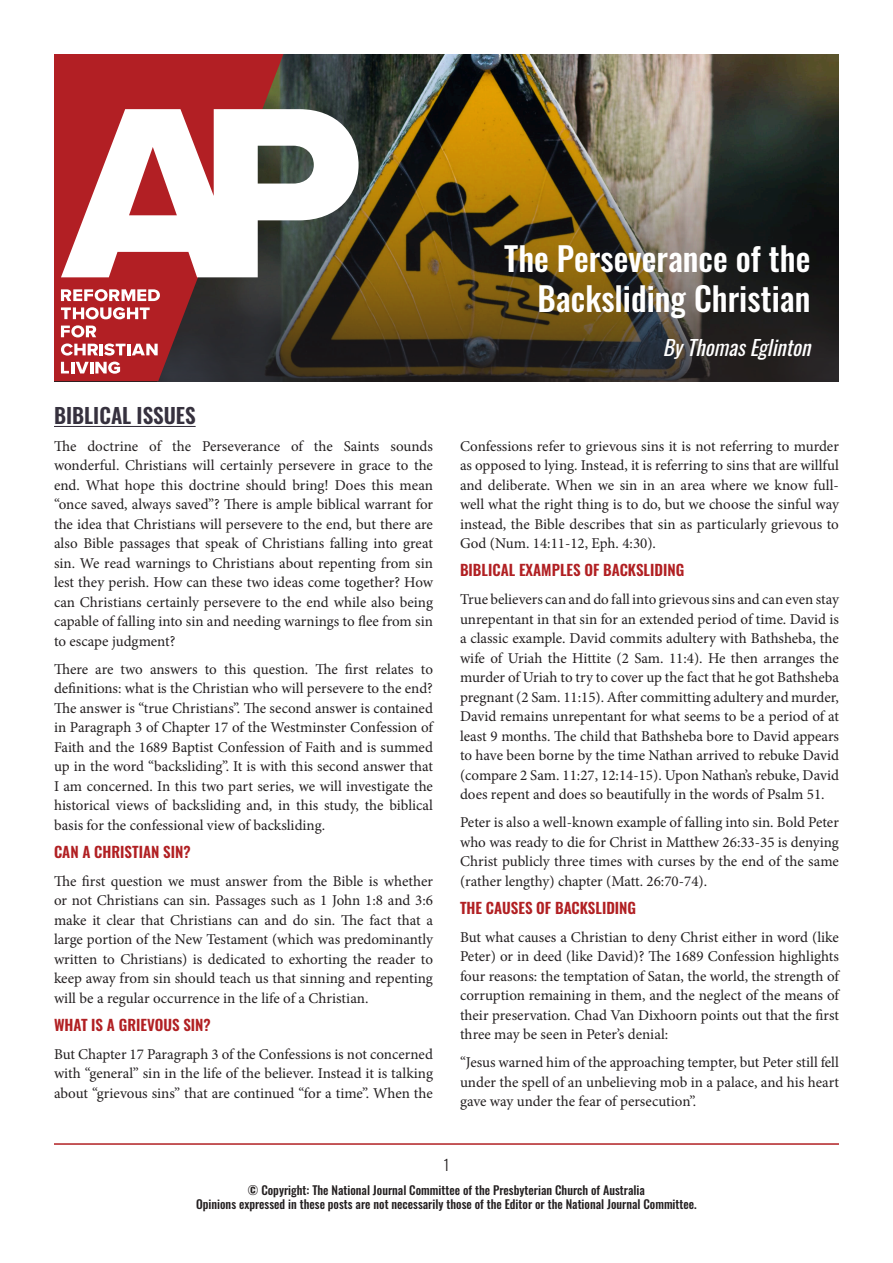
<style>
.page{position:relative;width:893px;height:1263px;background:#fff}
.page>*{position:absolute;margin:0;border:0;box-sizing:border-box;transform-origin:0 0}
.t1{font:500 33px/39.6px "Oswald";color:#fff;text-align:right}
.t2{font:italic 21px "Oswald";color:#fff}
.t3{font:600 21px "Oswald";color:#36313e}
.t4{font:15px/19.5px "Minion Pro";color:#231f20;text-align:justify}
.t5{font:600 15px "Oswald";color:#b12023}
.t6{font:300 15px "Oswald";color:#231f20}
.t7{font:500 12px "Oswald";color:#231f20}
</style>
<div class="page">
<img style="left:283px;top:54px;width:556px;height:327px">
<svg style="left:54px;top:54px;width:229px;height:327px;background:#842529"></svg>
<svg style="left:61px;top:109px;width:298px;height:168px"></svg>
<svg style="left:61px;top:289px;width:99px;height:12px"></svg>
<svg style="left:61px;top:307px;width:89px;height:12px"></svg>
<svg style="left:61px;top:325px;width:35px;height:12px"></svg>
<svg style="left:61px;top:343px;width:97px;height:13px"></svg>
<svg style="left:61px;top:362px;width:59px;height:12px"></svg>
<hr style="left:54px;top:1143px;width:785px;height:2px;background:#b12023">
<hr style="left:54px;top:426px;width:142px;height:1px;background:#36313e">
<p class="t3" style="left:54px;top:405px;width:143px">BIBLICAL ISSUES</p>
<p class="t4" style="left:54px;top:436px;width:381px">The doctrine of the Perseverance of the Saints sounds wonderful. Christians will certainly persevere in grace to the end. What hope this doctrine should bring! Does this mean “once saved, always saved”? There is ample biblical warrant for the idea that Christians will persevere to the end, but there are also Bible passages that speak of Christians falling into great sin. We read warnings to Christians about repenting from sin lest they perish. How can these two ideas come together? How can Christians certainly persevere to the end while also being capable of falling into sin and needing warnings to flee from sin to escape judgment?</p>
<p class="t4" style="left:54px;top:659px;width:380px">There are two answers to this question. The first relates to definitions: what is the Christian who will persevere to the end?<br>The answer is “true Christians”. The second answer is contained in Paragraph 3 of Chapter 17 of the Westminster Confession of Faith and the 1689 Baptist Confession of Faith and is summed up in the word “backsliding”. It is with this second answer that I am concerned. In this two part series, we will investigate the historical views of backsliding and, in this study, the biblical basis for the confessional view of backsliding.</p>
<p class="t5" style="left:54px;top:844px;width:138px">CAN A CHRISTIAN SIN?</p>
<p class="t4" style="left:54px;top:871px;width:381px">The first question we must answer from the Bible is whether or not Christians can sin. Passages such as 1 John 1:8 and 3:6 make it clear that Christians can and do sin. The fact that a large portion of the New Testament (which was predominantly written to Christians) is dedicated to exhorting the reader to keep away from sin should teach us that sinning and repenting will be a regular occurrence in the life of a Christian.</p>
<p class="t5" style="left:54px;top:1017px;width:158px">WHAT IS A GRIEVOUS SIN?</p>
<p class="t4" style="left:54px;top:1044px;width:381px">But Chapter 17 Paragraph 3 of the Confessions is not concerned with “general” sin in the life of the believer. Instead it is talking about “grievous sins” that are continued “for a time”. When the</p>
<p class="t1" style="left:504px;top:241px;width:308px">The Perseverance of the<br>Backsliding Christian</p>
<p class="t2" style="left:663px;top:329px;width:156px">ByThomasEglinton</p>
<p class="t4" style="left:460px;top:436px;width:380px">Confessions refer to grievous sins it is not referring to murder as opposed to lying. Instead, it is referring to sins that are willful and deliberate. When we sin in an area where we know full&shy;well what the right thing is to do, but we choose the sinful way instead, the Bible describes that sin as particularly grievous to God (Num. 14:11-12, Eph. 4:30).</p>
<p class="t5" style="left:460px;top:562px;width:226px">BIBLICAL EXAMPLES OF BACKSLIDING</p>
<p class="t4" style="left:460px;top:590px;width:381px">True believers can and do fall into grievous sins and can even stay unrepentant in that sin for an extended period of time. David is a classic example. David commits adultery with Bathsheba, the wife of Uriah the Hittite (2 Sam. 11:4). He then arranges the murder of Uriah to try to cover up the fact that he got Bathsheba pregnant (2 Sam. 11:15). After committing adultery and murder, David remains unrepentant for what seems to be a period of at least 9 months. The child that Bathsheba bore to David appears to have been borne by the time Nathan arrived to rebuke David (compare 2 Sam. 11:27, 12:14-15). Upon Nathan’s rebuke, David does repent and does so beautifully in the words of Psalm 51.</p>
<p class="t4" style="left:460px;top:813px;width:380px">Peter is also a well-known example of falling into sin. Bold Peter who was ready to die for Christ in Matthew 26:33-35 is denying Christ publicly three times with curses by the end of the same (rather lengthy) chapter (Matt. 26:70-74).</p>
<p class="t5" style="left:460px;top:900px;width:178px">THE CAUSES OF BACKSLIDING</p>
<p class="t4" style="left:460px;top:927px;width:380px">But what causes a Christian to deny Christ either in word (like Peter) or in deed (like David)? The 1689 Confession highlights four reasons: the temptation of Satan, the world, the strength of corruption remaining in them, and the neglect of the means of their preservation. Chad Van Dixhoorn points out that the first three may be seen in Peter’s denial:</p>
<p class="t4" style="left:460px;top:1053px;width:380px">“Jesus warned him of the approaching tempter, but Peter still fell under the spell of an unbelieving mob in a palace, and his heart gave way under the fear of persecution”.</p>
<p class="t6" style="left:444px;top:1152px;width:7px">1</p>
<p class="t7" style="left:248px;top:1183px;width:398px">© Copyright: The National Journal Committee of the Presbyterian Church of Australia</p>
<p class="t7" style="left:196px;top:1198px;width:502px">Opinions expressed in these posts are not necessarily those of the Editor or the National Journal Committee.</p>
</div>
